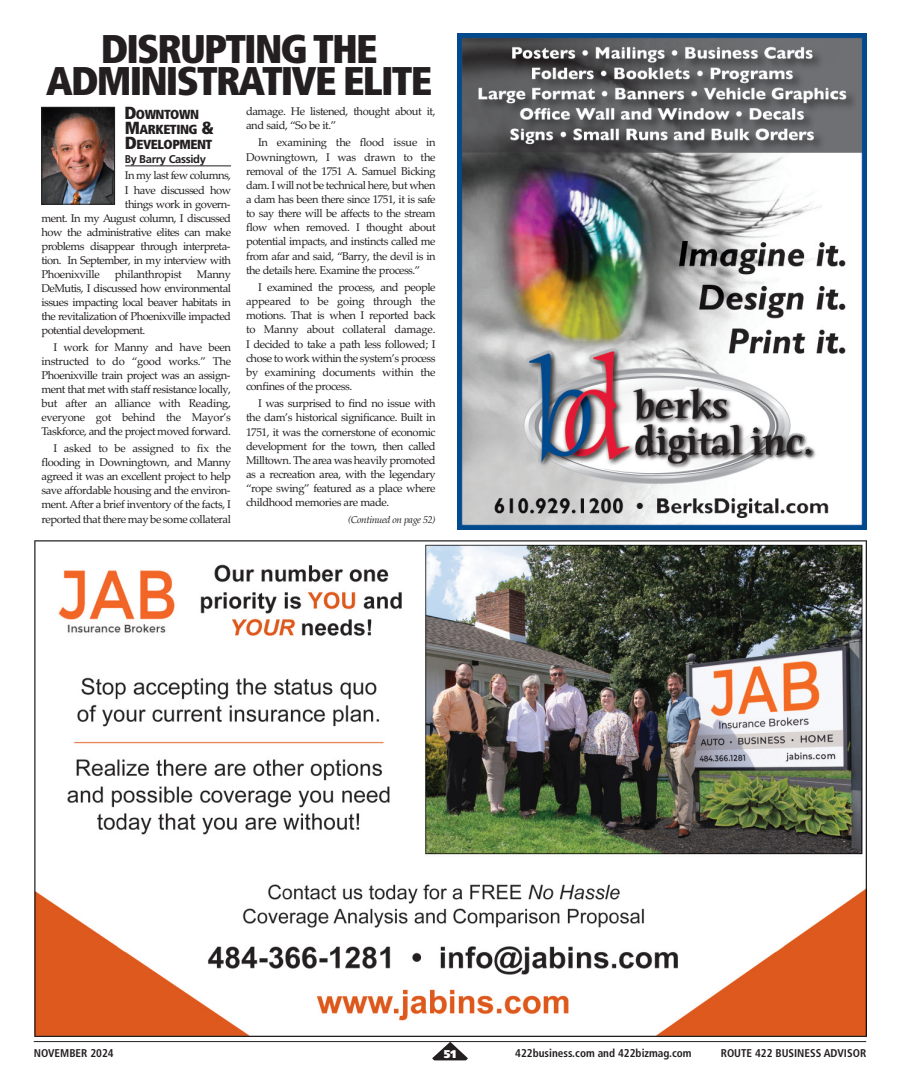
<style>
.page{position:relative;width:900px;height:1092px;background:#fff}
.page>*{position:absolute;margin:0;border:0;box-sizing:border-box;transform-origin:0 0}
.t1{font:900 condensed 40px/32.5px "Frutiger";letter-spacing:-.045em;color:#231f20;text-align:center}
.t2{font:900 condensed 13.12px/15px "Frutiger";letter-spacing:-.035em;color:#231f20}
.t3{font:11.25px/14.1px "Palatino Linotype";letter-spacing:-.04em;color:#231f20;text-align:justify}
.t4{font:700 condensed 11.25px "Frutiger";color:#231f20}
.t5{font:700 11.25px "Frutiger";letter-spacing:-.03em;color:#231f20;scale:.91 1}
.t6{font:900 11.25px "Frutiger";color:#fff}
.t7{font:italic 10px "Palatino Linotype";letter-spacing:-.04em;color:#231f20}
.s1{font-size:17.5px}
</style>
<div class="page">
<hr style="left:34px;top:1041px;width:832px;height:1px;background:#231f20">
<svg style="left:432px;top:1041px;width:36px;height:19px"></svg>
<hr style="left:125px;top:165px;width:106px;height:1px;background:#231f20">
<img style="left:44px;top:109px;width:69px;height:93px">
<div style="left:42px;top:107px;width:73px;height:97px;border:1px solid #231f20"></div>
<img style="left:458px;top:34px;width:408px;height:495px">
<img style="left:34px;top:541px;width:832px;height:495px">
<h1 class="t1" style="left:46px;top:36px;width:388px">DISRUPTING THE<br>ADMINISTRATIVE ELITE</h1>
<p class="t2" style="left:124px;top:108px;width:91px"><span class="s1">D</span>OWNTOWN<br><span class="s1">M</span>ARKETING <span class="s1">&amp;<br>D</span>EVELOPMENT</p>
<p class="t5" style="left:125px;top:155px;width:91px">By Barry Cassidy</p>
<p class="t3" style="left:125px;top:168px;width:108px">In my last few columns,</p>
<p class="t3" style="left:125px;top:182px;width:108px">I have discussed how</p>
<p class="t3" style="left:125px;top:196px;width:107px">things work in govern-</p>
<p class="t3" style="left:42px;top:210px;width:191px">ment. In my August column, I discussed</p>
<p class="t3" style="left:41px;top:224px;width:191px">how the administrative elites can make</p>
<p class="t3" style="left:41px;top:239px;width:191px">problems disappear through interpreta-</p>
<p class="t3" style="left:41px;top:253px;width:191px">tion. In September, in my interview with</p>
<p class="t3" style="left:41px;top:267px;width:60px">Phoenixville</p>
<p class="t3" style="left:115px;top:267px;width:68px">philanthropist</p>
<p class="t3" style="left:246px;top:104px;width:191px">damage. He listened, thought about it, and said, “So be it.”</p>
<p class="t3" style="left:246px;top:135px;width:191px;text-indent:12px">In examining the flood issue in Downingtown, I was drawn to the removal of the 1751 A. Samuel Bicking dam. I will not be technical here, but when a dam has been there since 1751, it is safe to say there will be affects to the stream flow when removed. I thought about potential impacts, and instincts called me from afar and said, “Barry, the devil is in the details here. Examine the process.”</p>
<p class="t3" style="left:246px;top:280px;width:191px;text-indent:12px">I examined the process, and people appeared to be going through the motions. That is when I reported back to Manny about collateral damage.<br>I decided to take a path less followed; I chose to work within the system’s process by examining documents within the confines of the process.</p>
<p class="t3" style="left:246px;top:396px;width:191px;text-indent:12px">I was surprised to find no issue with the dam’s historical significance. Built in 1751, it was the cornerstone of economic development for the town, then called Milltown. The area was heavily promoted as a recreation area, with the legendary “rope swing” featured as a place where childhood memories are made.</p>
<p class="t7" style="left:348px;top:513px;width:89px">(Continued on page 52)</p>
<p class="t3" style="left:41px;top:267px;width:191px;text-indent:155px">Manny DeMutis, I discussed how environmental issues impacting local beaver habitats in the revitalization of Phoenixville impacted potential development.</p>
<p class="t3" style="left:41px;top:340px;width:191px;text-indent:12px">I work for Manny and have been instructed to do “good works.” The Phoenixville train project was an assign&shy;ment that met with staff resistance locally, but after an alliance with Reading, everyone got behind the Mayor’s Taskforce, and the project moved forward.</p>
<p class="t3" style="left:41px;top:441px;width:191px;text-indent:12px">I asked to be assigned to fix the flooding in Downingtown, and Manny agreed it was an excellent project to help save affordable housing and the environ&shy;ment. After a brief inventory of the facts, I reported that there may be some collateral</p>
<p class="t4" style="left:34px;top:1048px;width:82px">NOVEMBER 2024</p>
<p class="t6" style="left:444px;top:1049px;width:14px">51</p>
<p class="t4" style="left:515px;top:1048px;width:178px">422business.com and 422bizmag.com</p>
<p class="t4" style="left:721px;top:1048px;width:147px">ROUTE 422 BUSINESS ADVISOR</p>
</div>
